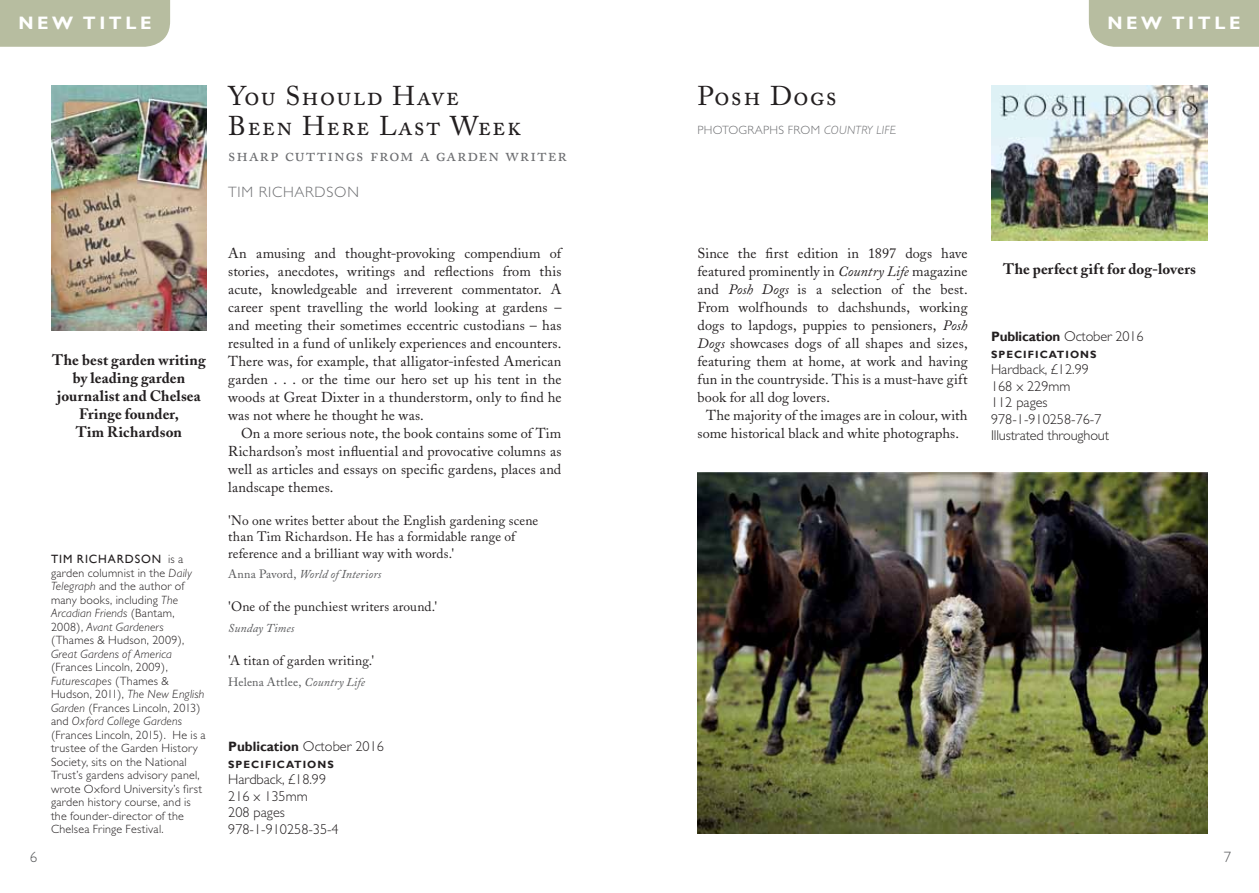
<style>
.page{position:relative;width:1259px;height:893px;background:#fff}
.page>*{position:absolute;margin:0;border:0;box-sizing:border-box;transform-origin:0 0}
.t1{font:27px/30px "Adobe Caslon Regular SC";letter-spacing:.05em;color:#231f20}
.t2{font:18px "Adobe Caslon Regular SC";letter-spacing:.05em;color:#6d6e71}
.t3{font:700 18px "Gill Sans";color:#fff}
.t4{font:700 15px/18px "Adobe Caslon";letter-spacing:.01em;color:#231f20;text-align:center}
.t5{font:300 15px "Gill Sans";letter-spacing:.05em;color:#6d6e71}
.t6{font:300 15px "Gill Sans";color:#58595b}
.t7{font:14.25px/18px "Adobe Caslon";letter-spacing:.005em;color:#231f20;text-align:justify}
.t8{font:300 14.25px/16.5px "Gill Sans";color:#231f20}
.t9{font:13.5px/16.5px "Adobe Caslon";letter-spacing:.01em;color:#231f20}
.t10{font:700 13.5px "Gill Sans";letter-spacing:-.01em;color:#231f20}
.t11{font:300 12px/13.5px "Gill Sans";letter-spacing:.02em;color:#231f20}
.t12{font:italic 12px "Adobe Caslon";letter-spacing:.01em;color:#58595b}
.t13{font:300 12px "Gill Sans";letter-spacing:.025em;color:#6d6e71}
.t14{font:12px "Adobe Caslon";letter-spacing:.01em;color:#58595b}
.t15{font:italic 300 12px "Gill Sans";letter-spacing:.015em;color:#231f20}
.t16{font:700 10.5px "Gill Sans";letter-spacing:.1em;color:#231f20}
.s1{font-weight:400}
.s2{font-style:italic}
.s3{font-style:normal}
.s4{font-weight:300;font-size:14.25px}
</style>
<div class="page">
<div style="left:1089px;top:0;width:170px;height:47px;background:#b7bda0"></div>
<div style="left:0;top:0;width:170px;height:47px;background:#b7bda0"></div>
<img style="left:51px;top:85px;width:156px;height:245px">
<img style="left:991px;top:85px;width:217px;height:155px">
<img style="left:697px;top:473px;width:511px;height:360px">
<p class="t3" style="left:18px;top:13px;width:79px">NE W TIT</p>
<p class="t3" style="left:125px;top:13px;width:25px">LE</p>
<p class="t3" style="left:1107px;top:13px;width:79px">NE W TIT</p>
<p class="t3" style="left:1214px;top:13px;width:25px">LE</p>
<p class="t4" style="left:52px;top:351px;width:155px">The best garden writing by leading garden journalist and Chelsea<br>Fringe founder,<br>Tim Richardson</p>
<p class="t11" style="left:51px;top:552px;width:143px"><span class="s1">TIM RICHARDSON</span> is a garden columnist in the <span class="s2">Daily<br>Telegraph</span> and the author of many books, including <span class="s2">The<br>Arcadian Friends</span> (Bantam,<br>2008), <span class="s2">Avant Gardeners </span>(Thames &amp; Hudson, 2009),</p>
<p class="t15" style="left:51px;top:647px;width:122px">Great Gardens of America</p>
<p class="t11" style="left:51px;top:660px;width:156px">(Frances Lincoln, 2009),<br><span class="s2">Futurescapes</span> (Thames &amp;<br>Hudson, 2011), <span class="s2">The New English<br>Garden</span> (Frances Lincoln, 2013) and <span class="s2">Oxford College Gardens </span>(Frances Lincoln, 2015). He is a trustee of the Garden History<br>Society, sits on the N ational<br>Trust’s gardens advisory panel, wrote Oxford University’s first garden history course, and is the founder-director of the<br>Chelsea Fringe Festival.</p>
<h1 class="t1" style="left:228px;top:81px;width:294px">You Should Have<br>Been Here Last Week</h1>
<p class="t2" style="left:228px;top:145px;width:340px">sharp cuttings from a garden writer</p>
<p class="t5" style="left:228px;top:183px;width:132px">tim richardson</p>
<p class="t7" style="left:228px;top:244px;width:335px">An amusing and thought-provoking compendium of stories, anecdotes, writings and reflections from this acute, knowledgeable and irreverent commentator. A career spent travelling the world looking at gardens – and meeting their sometimes eccentric custodians – has resulted in a fund of unlikely experiences and encounters.<br>There was, for example, that alligator-infested American garden . . . or the time our hero set up his tent in the woods at Great Dixter in a thunderstorm, only to find he was not where he thought he was.</p>
<p class="t7" style="left:228px;top:424px;width:335px;text-indent:13px">On a more serious note, the book contains some of Tim Richardson’s most influential and provocative columns as well as articles and essays on specific gardens, places and landscape themes.</p>
<p class="t9" style="left:228px;top:512px;width:311px">'No one writes better about the English gardening scene than Tim Richardson. He has a formidable range of reference and a brilliant way with words.'</p>
<p class="t12" style="left:228px;top:568px;width:154px"><span class="s3">Anna Pavord,</span> World of Interiors</p>
<p class="t9" style="left:228px;top:599px;width:211px">'One of the punchiest writers around.'</p>
<p class="t12" style="left:228px;top:622px;width:68px">Sunday Times</p>
<p class="t9" style="left:228px;top:652px;width:147px">'A titan of garden writing.'</p>
<p class="t14" style="left:228px;top:675px;width:138px">Helena Attlee, <span class="s2">Country Life</span></p>
<p class="t10" style="left:228px;top:739px;width:157px">PUBLICATION <span class="s4">October 2016</span></p>
<p class="t16" style="left:228px;top:758px;width:105px">SPECIFICATIONS</p>
<p class="t8" style="left:228px;top:771px;width:112px">Hardback, £18.99<br>216 x 135mm<br>208 pages<br>978-1-910258-35-4</p>
<h1 class="t1" style="left:697px;top:81px;width:141px">Posh Dogs</h1>
<p class="t13" style="left:697px;top:123px;width:194px">Ph otographs from <span class="s2">country life</span></p>
<p class="t7" style="left:697px;top:244px;width:272px">Since the first edition in 1897 dogs have featured prominently in <span class="s2">Country Life</span> magazine and <span class="s2">Posh Dogs</span> is a selection of the best.<br>From wolfhounds to dachshunds, working dogs to lapdogs, puppies to pensioners, <span class="s2">Posh Dogs</span> showcases dogs of all shapes and sizes, featuring them at home, at work and having fun in the countryside. This is a must-have gift book for all dog lovers.</p>
<p class="t7" style="left:697px;top:406px;width:272px;text-indent:9px">The majority of the images are in colour, with some historical black and white photographs.</p>
<p class="t4" style="left:1003px;top:260px;width:194px">The perfect gift for dog-lovers</p>
<p class="t10" style="left:991px;top:328px;width:154px">PUBLICATION <span class="s4">October 2016</span></p>
<p class="t16" style="left:991px;top:348px;width:105px">SPECIFICATIONS</p>
<p class="t8" style="left:991px;top:361px;width:120px">Hardback, £12.99<br>168 x 229mm<br>112 pages<br>978-1-910258-76-7<br>Illustrated throughout</p>
<p class="t6" style="left:30px;top:848px;width:9px">6</p>
<p class="t6" style="left:1223px;top:848px;width:9px">7</p>
</div>
